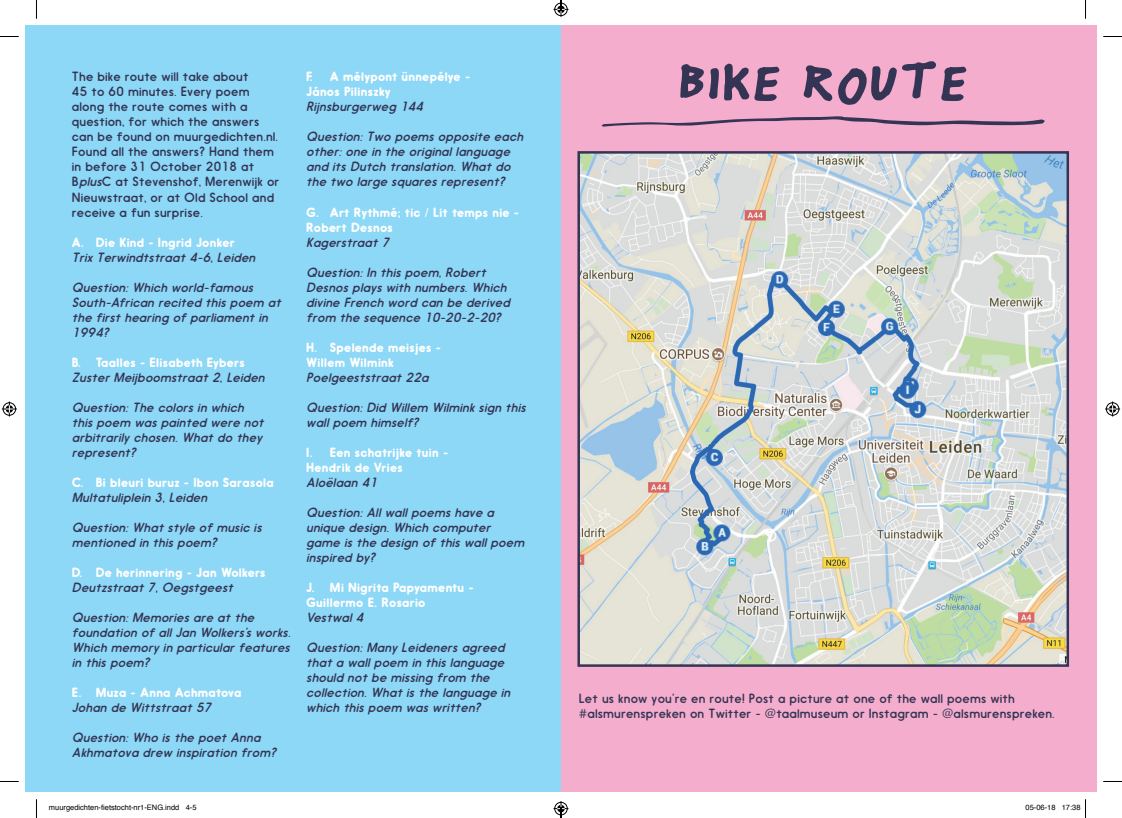
<style>
.page{position:relative;width:1122px;height:818px;background:#fff}
.page>*{position:absolute;margin:0;border:0;box-sizing:border-box;transform-origin:0 0}
.t1{font:62.5px "Robins Tam Handwritten Pro";letter-spacing:.025em;color:#343554}
.t2{font:italic 12.5px/15px "Hiruko Pro";letter-spacing:.025em;color:#343554}
.t3{font:12.5px/15px "Hiruko Pro";letter-spacing:.025em;color:#343554}
.t4{font:700 12.5px/15px "Hiruko Pro";letter-spacing:.025em;color:#fff}
.t5{font:7.5px "Helvetica";color:#000}
.s1{font-style:italic}
</style>
<div class="page">
<div style="left:561px;top:26px;width:535px;height:765px;background:#f5adce"></div>
<div style="left:26px;top:26px;width:535px;height:765px;background:#8dd7f7"></div>
<img style="left:580px;top:154px;width:486px;height:509px">
<div style="left:577px;top:151px;width:492px;height:515px;border:2px solid #343554"></div>
<svg style="left:601px;top:116px;width:444px;height:11px"></svg>
<svg style="left:0;top:36px;width:19px;height:1px"></svg>
<svg style="left:1103px;top:36px;width:19px;height:1px"></svg>
<svg style="left:36px;top:0;width:1px;height:19px"></svg>
<svg style="left:36px;top:799px;width:1px;height:18px"></svg>
<svg style="left:1085px;top:0;width:1px;height:19px"></svg>
<svg style="left:2px;top:401px;width:15px;height:15px"></svg>
<svg style="left:1105px;top:401px;width:15px;height:15px"></svg>
<svg style="left:1085px;top:799px;width:1px;height:18px"></svg>
<svg style="left:553px;top:0;width:15px;height:17px"></svg>
<svg style="left:553px;top:801px;width:15px;height:16px"></svg>
<p class="t3" style="left:72px;top:69px;width:209px">The bike route will take about<br>45 to 60 minutes. Every poem along the route comes with a question, for which the answers can be found on muurgedichten.nl.<br>Found all the answers? Hand them in before 31 October 2018 at<br>B<span class="s1">plus</span>C at Stevenshof, Merenwijk or<br>Nieuwstraat, or at Old School and receive a fun surprise.</p>
<p class="t4" style="left:72px;top:234px;width:164px">A. Die Kind - Ingrid Jonker</p>
<p class="t2" style="left:72px;top:249px;width:185px">Trix Terwindtstraat 4-6, Leiden</p>
<p class="t2" style="left:72px;top:279px;width:210px">Question: Which world-famous<br>South-African recited this poem at the first hearing of parliament in<br>1994?</p>
<p class="t4" style="left:72px;top:354px;width:174px">B. Taalles - Elisabeth Eybers</p>
<p class="t2" style="left:72px;top:369px;width:194px">Zuster Meijboomstraat 2, Leiden</p>
<p class="t2" style="left:72px;top:399px;width:193px">Question: The colors in which this poem was painted were not arbitrarily chosen. What do they represent?</p>
<p class="t4" style="left:72px;top:474px;width:203px">C. Bi bleuri buruz - Ibon Sarasola</p>
<p class="t2" style="left:72px;top:489px;width:137px">Multatuliplein 3, Leiden</p>
<p class="t2" style="left:72px;top:519px;width:191px">Question: What style of music is mentioned in this poem?</p>
<p class="t4" style="left:72px;top:564px;width:195px">D. De herinnering - Jan Wolkers</p>
<p class="t2" style="left:72px;top:579px;width:162px">Deutzstraat 7, Oegstgeest</p>
<p class="t2" style="left:72px;top:609px;width:220px">Question: Memories are at the foundation of all Jan Wolkers’s works.<br>Which memory in particular features in this poem?</p>
<p class="t4" style="left:72px;top:684px;width:171px">E. Muza - Anna Achmatova</p>
<p class="t2" style="left:72px;top:699px;width:141px">Johan de Wittstraat 57</p>
<p class="t2" style="left:72px;top:729px;width:205px">Question: Who is the poet Anna<br>Akhmatova drew inspiration from?</p>
<p class="t4" style="left:306px;top:69px;width:165px">F. A mélypont ünnepélye -<br>János Pilinszky</p>
<p class="t2" style="left:306px;top:99px;width:118px">Rijnsburgerweg 144</p>
<p class="t2" style="left:306px;top:129px;width:218px">Question: Two poems opposite each other: one in the original language and its Dutch translation. What do the two large squares represent?</p>
<p class="t4" style="left:306px;top:204px;width:214px">G. Art Rythmé; tic / Lit temps nie -<br>Robert Desnos</p>
<p class="t2" style="left:306px;top:234px;width:85px">Kagerstraat 7</p>
<p class="t2" style="left:306px;top:264px;width:205px">Question: In this poem, Robert<br>Desnos plays with numbers. Which divine French word can be derived from the sequence 10-20-2-20?</p>
<p class="t4" style="left:306px;top:339px;width:136px">H. Spelende meisjes -<br>Willem Wilmink</p>
<p class="t2" style="left:306px;top:369px;width:124px">Poelgeeststraat 22a</p>
<p class="t2" style="left:306px;top:399px;width:221px">Question: Did Willem Wilmink sign this wall poem himself?</p>
<p class="t4" style="left:306px;top:444px;width:143px">I. Een schatrijke tuin -<br>Hendrik de Vries</p>
<p class="t2" style="left:306px;top:474px;width:72px">Aloëlaan 41</p>
<p class="t2" style="left:306px;top:504px;width:219px">Question: All wall poems have a unique design. Which computer game is the design of this wall poem inspired by?</p>
<p class="t4" style="left:306px;top:579px;width:169px">J. Mi Nigrita Papyamentu -<br>Guillermo E. Rosario</p>
<p class="t2" style="left:306px;top:609px;width:59px">Vestwal 4</p>
<p class="t2" style="left:306px;top:639px;width:205px">Question: Many Leideners agreed that a wall poem in this language should not be missing from the collection. What is the language in which this poem was written?</p>
<h1 class="t1" style="left:678px;top:54px;width:291px">BIKE ROUTE</h1>
<p class="t3" style="left:579px;top:690px;width:477px">Let us know you’re en route! Post a picture at one of the wall poems with #alsmurenspreken on Twitter - @taalmuseum or Instagram - @alsmurenspreken.</p>
<p class="t5" style="left:49px;top:801px;width:149px">muurgedichten-fietstocht-nr1-ENG.indd 4-5</p>
<p class="t5" style="left:1025px;top:801px;width:57px">05-06-18 17:38</p>
</div>
